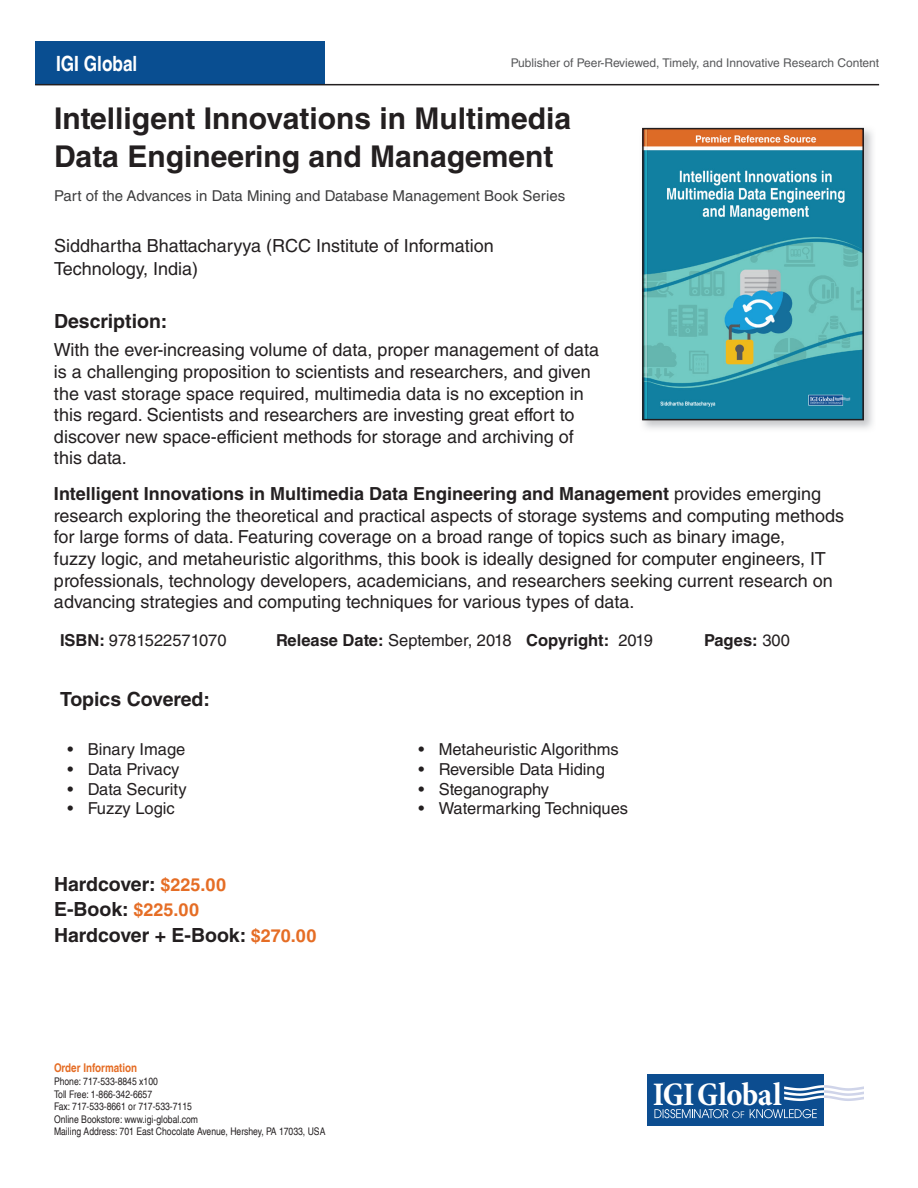
<style>
.page{position:relative;width:918px;height:1188px;background:#fff}
.page>*{position:absolute;margin:0;border:0;box-sizing:border-box;transform-origin:0 0}
.t1{font:700 condensed 33.3px "Minion Pro";letter-spacing:-.015em;color:#fff}
.t2{font:700 30px/37.5px "Helvetica LT Std";color:#231f20}
.t3{font:700 condensed 21px "Helvetica LT";color:#fff}
.t4{font:700 19.5px/25.5px "Helvetica LT Std";color:#231f20}
.t5{font:18px/21.6px "Helvetica LT Std";color:#231f20}
.t6{font:16.5px "Helvetica LT Std";color:#231f20}
.t7{font:700 16.5px "Helvetica LT Std";color:#231f20}
.t8{font:15px "Helvetica LT Std";color:#3e3e3f}
.t9{font:12px "Helvetica LT Std";color:#57585a}
.t10{font:700 condensed 12px "Helvetica LT";color:#e56d25}
.t11{font:condensed 10.5px/12.6px "Helvetica LT";color:#231f20}
.s1{font-weight:700}
.s2{font-weight:400}
.s3{font-size:18px;color:#e56d25}
</style>
<div class="page">
<div style="left:35px;top:41px;width:290px;height:44px;background:#094e91"></div>
<svg style="left:647px;top:1125px;width:177px;height:1px"></svg>
<div style="left:647px;top:1074px;width:177px;height:51px;background:#0c4d90"></div>
<svg style="left:654px;top:1109px;width:90px;height:9px"></svg>
<svg style="left:750px;top:1109px;width:67px;height:9px"></svg>
<svg style="left:784px;top:1085px;width:80px;height:16px"></svg>
<hr style="left:35px;top:84px;width:844px;height:1px;background:#231f20">
<img style="left:645px;top:131px;width:216px;height:286px">
<div style="left:642px;top:128px;width:222px;height:292px;border:2px solid #231f20"></div>
<p class="t3" style="left:56px;top:50px;width:83px">IGI Global</p>
<p class="t9" style="left:511px;top:56px;width:370px">Publisher of Peer-Reviewed, Timely, and Innovative Research Content</p>
<h2 class="t2" style="left:54px;top:99px;width:519px">Intelligent Innovations in Multimedia<br>Data Engineering and Management</h2>
<p class="t8" style="left:54px;top:187px;width:513px">Part of the Advances in Data Mining and Database Management Book Series</p>
<p class="t5" style="left:54px;top:235px;width:441px;line-height:22.5px">Siddhartha Bhattacharyya (RCC Institute of Information<br>Technology, India)</p>
<p class="t4" style="left:54px;top:308px;width:115px">Description:</p>
<p class="t5" style="left:54px;top:339px;width:547px">With the ever-increasing volume of data, proper management of data is a challenging proposition to scientists and researchers, and given the vast storage space required, multimedia data is no exception in this regard. Scientists and researchers are investing great effort to discover new space-efficient methods for storage and archiving of this data.</p>
<p class="t5" style="left:54px;top:483px;width:792px"><span class="s1">Intelligent Innovations in Multimedia Data Engineering and Management</span> provides emerging research exploring the theoretical and practical aspects of storage systems and computing methods for large forms of data. Featuring coverage on a broad range of topics such as binary image,<br>fuzzy logic, and metaheuristic algorithms, this book is ideally designed for computer engineers, IT professionals, technology developers, academicians, and researchers seeking current research on advancing strategies and computing techniques for various types of data.</p>
<p class="t6" style="left:60px;top:630px;width:168px"><span class="s1">ISBN:</span> 9781522571070</p>
<p class="t7" style="left:276px;top:630px;width:379px">Release Date: <span class="s2">September, 2018</span> Copyright: <span class="s2">2019</span></p>
<p class="t7" style="left:704px;top:630px;width:87px">Pages: <span class="s2">300</span></p>
<p class="t4" style="left:60px;top:686px;width:152px">Topics Covered:</p>
<p class="t6" style="left:68px;top:740px;width:119px">• Binary Image</p>
<p class="t6" style="left:68px;top:759px;width:113px">• Data Privacy</p>
<p class="t6" style="left:68px;top:779px;width:121px">• Data Security</p>
<p class="t6" style="left:68px;top:799px;width:109px">• Fuzzy Logic</p>
<p class="t4" style="left:54px;top:871px;width:264px">Hardcover: <span class="s3">$225.00<br></span>E-Book: <span class="s3">$225.00<br></span>Hardcover + E-Book: <span class="s3">$270.00</span></p>
<p class="t10" style="left:54px;top:1061px;width:85px">Order Information</p>
<p class="t11" style="left:54px;top:1075px;width:273px">Phone: 717-533-8845 x100<br>Toll Free: 1-866-342-6657<br>Fax: 717-533-8661 or 717-533-7115<br>Online Bookstore: www.igi-global.com<br>Mailing Address: 701 East Chocolate Avenue, Hershey, PA 17033, USA</p>
<p class="t6" style="left:418px;top:740px;width:202px">• Metaheuristic Algorithms</p>
<p class="t6" style="left:418px;top:759px;width:188px">• Reversible Data Hiding</p>
<p class="t6" style="left:418px;top:779px;width:132px">• Steganography</p>
<p class="t6" style="left:418px;top:799px;width:211px">• Watermarking Techniques</p>
<h1 class="t1" style="left:653px;top:1071px;width:130px">IGIGlobal</h1>
</div>
